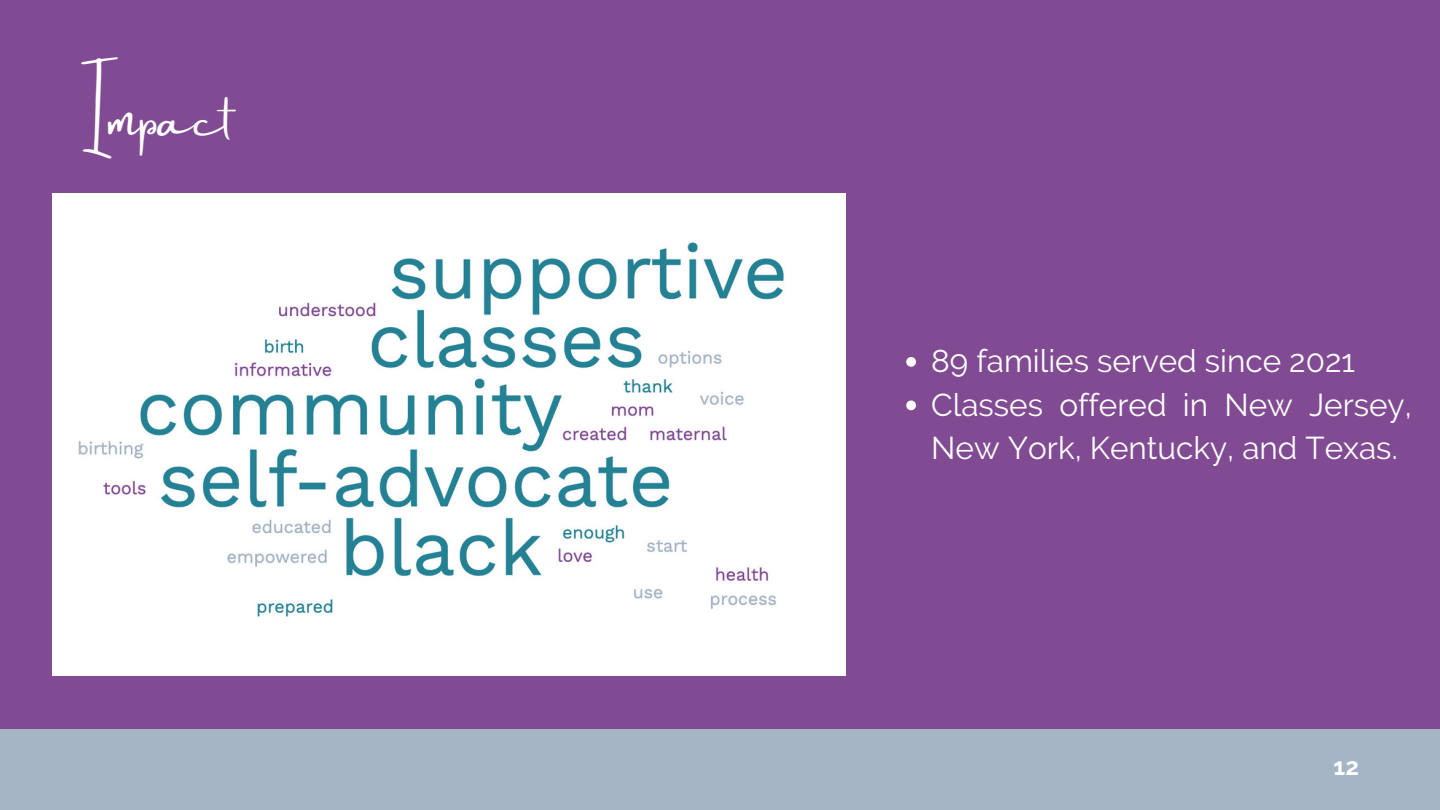
<style>
.page{position:relative;width:1440px;height:810px;background:#814b94}
.page>*{position:absolute;margin:0;border:0;box-sizing:border-box;transform-origin:0 0}
.t1{font:50px "Amsterdam Two";color:#fff}
.t2{font:31.5px/43.5px "Raleway";color:#fff}
.t3{font:700 24px "Raleway";color:#fff}
</style>
<div class="page">
<div style="left:0;top:729px;width:1440px;height:81px;background:#a5b5c6"></div>
<img style="left:53px;top:194px;width:793px;height:482px">
<svg style="left:906px;top:357px;width:10px;height:10px"></svg>
<svg style="left:906px;top:401px;width:10px;height:9px"></svg>
<h1 class="t1" style="left:81px;top:91px;width:153px">Impact</h1>
<p class="t2" style="left:931px;top:339px;width:482px">89 families served since 2021<br>Classes offered in New Jersey,<br>New York, Kentucky, and Texas.</p>
<p class="t3" style="left:1334px;top:752px;width:27px">12</p>
</div>
